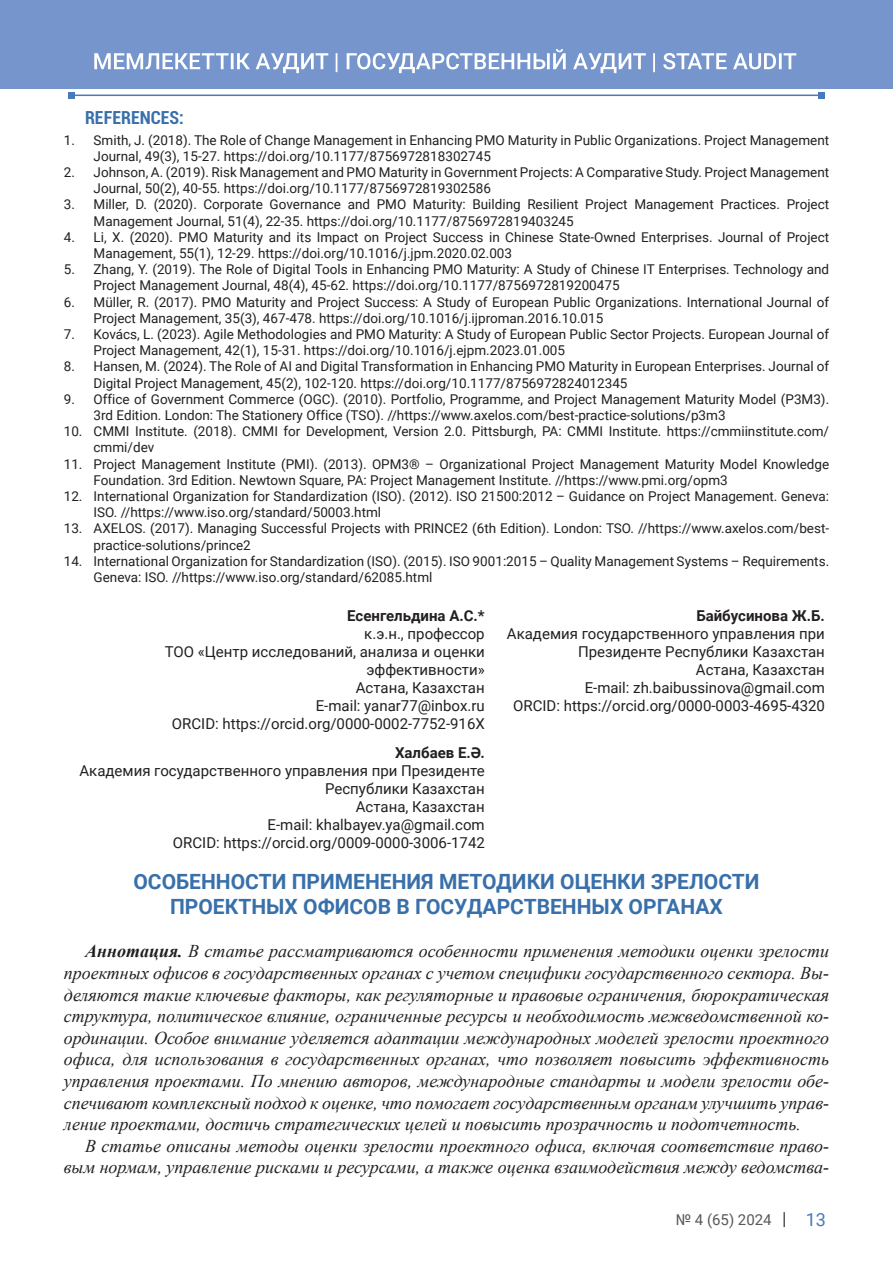
<style>
.page{position:relative;width:893px;height:1263px;background:#fff}
.page>*{position:absolute;margin:0;border:0;box-sizing:border-box;transform-origin:0 0}
.t1{font:700 21px/25.2px "Roboto";color:#3970aa}
.t2{font:italic 18px/21.6px "Times New Roman";color:#231f20;text-align:justify}
.t3{font:700 condensed 18px "Roboto";color:#3970aa}
.t4{font:18px "Roboto";color:#4a78bd}
.t5{font:15px/18px "Roboto";color:#231f20;text-align:right}
.t6{font:700 15px "Roboto";color:#231f20}
.t7{font:15px "Roboto";color:#57585a}
.t8{font:13.5px/16.2px "Roboto";color:#231f20}
.s1{font-weight:700}
</style>
<div class="page">
<svg style="left:783px;top:1212px;width:2px;height:15px"></svg>
<hr style="left:71px;top:95px;width:748px;height:1px;background:#4a78bd">
<svg style="left:819px;top:92px;width:6px;height:6px"></svg>
<svg style="left:68px;top:92px;width:6px;height:6px"></svg>
<div style="left:1px;top:0;width:892px;height:89px;background:#7595cc"></div>
<svg style="left:94px;top:49px;width:702px;height:24px"></svg>
<h2 class="t3" style="left:85px;top:105px;width:100px">REFERENCES:</h2>
<p class="t8" style="left:94px;top:131px;width:737px;text-indent:-30px">1. Smith, J. (2018). The Role of Change Management in Enhancing PMO Maturity in Public Organizations. Project Management<br>Journal, 49(3), 15-27. https://doi.org/10.1177/8756972818302745</p>
<p class="t8" style="left:94px;top:164px;width:737px;text-indent:-30px">2. Johnson, A. (2019). Risk Management and PMO Maturity in Government Projects: A Comparative Study. Project Management<br>Journal, 50(2), 40-55. https://doi.org/10.1177/8756972819302586</p>
<p class="t8" style="left:94px;top:196px;width:737px;text-indent:-30px">3. Miller, D. (2020). Corporate Governance and PMO Maturity: Building Resilient Project Management Practices. Project<br>Management Journal, 51(4), 22-35. https://doi.org/10.1177/8756972819403245</p>
<p class="t8" style="left:94px;top:228px;width:737px;text-indent:-30px">4. Li, X. (2020). PMO Maturity and its Impact on Project Success in Chinese State-Owned Enterprises. Journal of Project<br>Management, 55(1), 12-29. https://doi.org/10.1016/j.jpm.2020.02.003</p>
<p class="t8" style="left:94px;top:261px;width:737px;text-indent:-30px">5. Zhang, Y. (2019). The Role of Digital Tools in Enhancing PMO Maturity: A Study of Chinese IT Enterprises. Technology and<br>Project Management Journal, 48(4), 45-62. https://doi.org/10.1177/8756972819200475</p>
<p class="t8" style="left:94px;top:293px;width:737px;text-indent:-30px">6. Müller, R. (2017). PMO Maturity and Project Success: A Study of European Public Organizations. International Journal of<br>Project Management, 35(3), 467-478. https://doi.org/10.1016/j.ijproman.2016.10.015</p>
<p class="t8" style="left:94px;top:326px;width:737px;text-indent:-30px">7. Kovács, L. (2023). Agile Methodologies and PMO Maturity: A Study of European Public Sector Projects. European Journal of<br>Project Management, 42(1), 15-31. https://doi.org/10.1016/j.ejpm.2023.01.005</p>
<p class="t8" style="left:94px;top:358px;width:737px;text-indent:-30px">8. Hansen, M. (2024). The Role of AI and Digital Transformation in Enhancing PMO Maturity in European Enterprises. Journal of<br>Digital Project Management, 45(2), 102-120. https://doi.org/10.1177/8756972824012345</p>
<p class="t8" style="left:94px;top:390px;width:737px;text-indent:-30px">9. Office of Government Commerce (OGC). (2010). Portfolio, Programme, and Project Management Maturity Model (P3M3).<br>3rd Edition. London: The Stationery Office (TSO). //https://www.axelos.com/best-practice-solutions/p3m3</p>
<p class="t8" style="left:94px;top:423px;width:737px;text-indent:-30px">10. CMMI Institute. (2018). CMMI for Development, Version 2.0. Pittsburgh, PA: CMMI Institute. https://cmmiinstitute.com/ cmmi/dev</p>
<p class="t8" style="left:94px;top:455px;width:737px;text-indent:-30px">11. Project Management Institute (PMI). (2013). OPM3® – Organizational Project Management Maturity Model Knowledge<br>Foundation. 3rd Edition. Newtown Square, PA: Project Management Institute. //https://www.pmi.org/opm3</p>
<p class="t8" style="left:94px;top:488px;width:737px;text-indent:-30px">12. International Organization for Standardization (ISO). (2012). ISO 21500:2012 – Guidance on Project Management. Geneva:<br>ISO. //https://www.iso.org/standard/50003.html</p>
<p class="t8" style="left:94px;top:520px;width:737px;text-indent:-30px">13. AXELOS. (2017). Managing Successful Projects with PRINCE2 (6th Edition). London: TSO. //https://www.axelos.com/best&shy;practice-solutions/prince2</p>
<p class="t8" style="left:94px;top:552px;width:737px;text-indent:-30px">14. International Organization for Standardization (ISO). (2015). ISO 9001:2015 – Quality Management Systems – Requirements.<br>Geneva: ISO. //https://www.iso.org/standard/62085.html</p>
<p class="t6" style="left:347px;top:605px;width:139px">Есенгельдина А.С.*</p>
<p class="t5" style="left:165px;top:624px;width:322px">к.э.н., профессор<br>ТОО «Центр исследований, анализа и оценки эффективности»<br>Астана, Казахстан<br>Е-mail: yanar77@inbox.ru<br>ORCID: https://orcid.org/0000-0002-7752-916X</p>
<p class="t6" style="left:696px;top:605px;width:130px">Байбусинова Ж.Б.</p>
<p class="t5" style="left:507px;top:624px;width:320px">Академия государственного управления при Президенте Республики Казахстан<br>Астана, Казахстан<br>Е-mail: zh.baibussinova@gmail.com<br>ORCID: https://orcid.org/0000-0003-4695-4320</p>
<p class="t6" style="left:395px;top:742px;width:91px">Халбаев Е.Ә.</p>
<p class="t5" style="left:79px;top:761px;width:407px">Академия государственного управления при Президенте Республики Казахстан<br>Астана, Казахстан<br>Е-mail: khalbayev.ya@gmail.com<br>ORCID: https://orcid.org/0009-0000-3006-1742</p>
<h1 class="t1" style="left:133px;top:868px;width:173px">Особенности при</h1>
<h1 class="t1" style="left:335px;top:868px;width:192px">менения методики</h1>
<h1 class="t1" style="left:560px;top:868px;width:118px">оценки зрел</h1>
<h1 class="t1" style="left:170px;top:868px;width:588px;text-indent:534px">ости проектных офисов в государственных органах</h1>
<p class="t2" style="left:64px;top:940px;width:767px;text-indent:21px"><span class="s1">Аннотация.</span> В статье рассматриваются особенности применения методики оценки зрелости проектных офисов в государственных органах с учетом специфики государственного сектора. Вы&shy;деляются такие ключевые факторы, как регуляторные и правовые ограничения, бюрократическая структура, политическое влияние, ограниченные ресурсы и необходимость межведомственной ко&shy;ординации. Особое внимание уделяется адаптации международных моделей зрелости проектного офиса, для использования в государственных органах, что позволяет повысить эффективность управления проектами. По мнению авторов, международные стандарты и модели зрелости обе&shy;спечивают комплексный подход к оценке, что помогает государственным органам улучшить управ&shy;ление проектами, достичь стратегических целей и повысить прозрачность и подотчетность.</p>
<h2 class="t2" style="left:64px;top:1134px;width:767px;text-align:right">В статье описаны методы оценки зрелости проектного офиса, включая соответствие право&shy;вым нормам, управление рисками и ресурсами, а также оценка взаимодействия между ведомства-</h2>
<p class="t7" style="left:676px;top:1209px;width:97px">№ 4 (65) 2024</p>
<h2 class="t4" style="left:806px;top:1207px;width:22px">13</h2>
</div>
